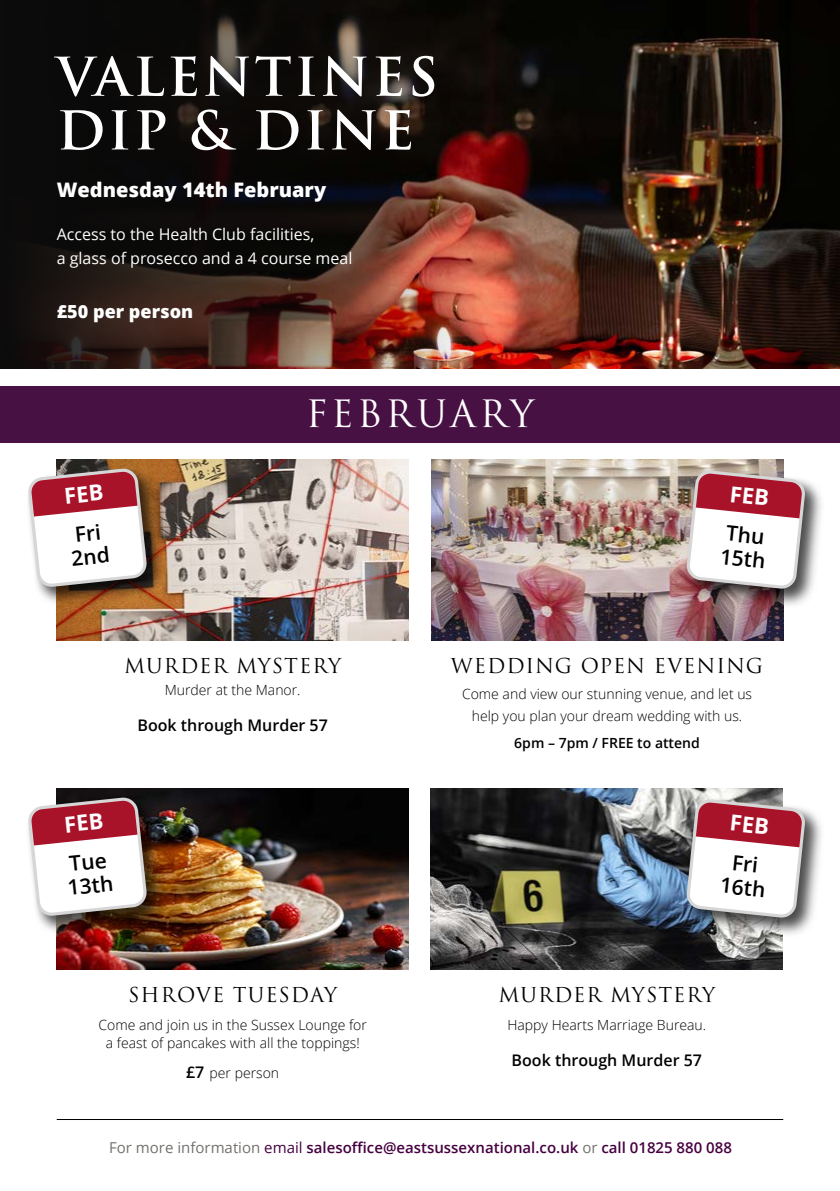
<style>
.page{position:relative;width:840px;height:1191px;background:#fff}
.page>*{position:absolute;margin:0;border:0;box-sizing:border-box;transform-origin:0 0}
.t1{font:700 52px/53.6px "Trajan Pro";letter-spacing:.05em;color:#fff}
.t2{font:36.6px "Trajan Pro";letter-spacing:.1em;color:#fff}
.t3{font:600 21px/23.6px "Open Sans";color:#000}
.t4{font:20px "Trajan Pro";letter-spacing:.05em;color:#000}
.t5{font:800 20px "Open Sans";color:#fff}
.t6{font:800 18px "Open Sans";color:#fff}
.t7{font:16px/24px "Open Sans";color:#fff}
.t8{font:600 16px "Open Sans";color:#000}
.t9{font:600 15px "Open Sans";color:#460040}
.t10{font:300 14px/22px "Open Sans";color:#000;text-align:center}
.t11{font:600 14px "Open Sans";color:#000}
.s1{font-weight:600;font-size:16px}
.s2{font-weight:400;color:#73716e}
.s3{font-weight:400}
</style>
<div class="page">
<img style="left:476px;top:0;width:363px;height:369px">
<img style="left:0;top:0;width:476px;height:369px">
<img style="left:430px;top:788px;width:352px;height:181px">
<img style="left:57px;top:788px;width:351px;height:181px">
<img style="left:431px;top:459px;width:351px;height:182px">
<img style="left:57px;top:459px;width:351px;height:182px">
<hr style="left:57px;top:1119px;width:725px;height:1px;background:#000">
<div style="left:0;top:386px;width:839px;height:56px;background:#481144"></div>
<div style="left:25px;top:794px;width:142px;height:142px;background:#000;opacity:.55"></div>
<div style="left:26px;top:795px;width:136px;height:136px;background:#000;opacity:.35"></div>
<div style="left:25px;top:465px;width:142px;height:142px;background:#000;opacity:.55"></div>
<div style="left:26px;top:466px;width:136px;height:136px;background:#000;opacity:.35"></div>
<div style="left:683px;top:467px;width:142px;height:142px;background:#000;opacity:.55"></div>
<div style="left:684px;top:468px;width:136px;height:136px;background:#000;opacity:.35"></div>
<div style="left:683px;top:796px;width:142px;height:142px;background:#000;opacity:.55"></div>
<div style="left:684px;top:797px;width:136px;height:136px;background:#000;opacity:.35"></div>
<svg style="left:29px;top:798px;width:117px;height:117px"></svg>
<svg style="left:29px;top:469px;width:117px;height:117px"></svg>
<svg style="left:683px;top:469px;width:124px;height:122px"></svg>
<svg style="left:683px;top:797px;width:124px;height:123px"></svg>
<h1 class="t1" style="left:57px;top:51px;width:382px">VALENTINES<br>DIP &amp; DINE</h1>
<h3 class="t5" style="left:57px;top:174px;width:271px">Wednesday 14th February</h3>
<p class="t7" style="left:57px;top:222px;width:297px">Access to the Health Club facilities,<br>a glass of prosecco and a 4 course meal</p>
<p class="t6" style="left:57px;top:297px;width:138px">£50 per person</p>
<h2 class="t2" style="left:305px;top:391px;width:230px">FEBRUARY</h2>
<h3 class="t3" style="left:68px;top:523px;width:40px;rotate:-6deg">Fri<br>2nd</h3>
<h3 class="t3" style="left:723px;top:520px;width:47px;rotate:6deg">Thu<br>15th</h3>
<h3 class="t4" style="left:124px;top:653px;width:218px">MURDER MYSTERY</h3>
<p class="t10" style="left:165px;top:678px;width:137px">Murder at the Manor.</p>
<p class="t8" style="left:137px;top:714px;width:192px">Book through Murder 57</p>
<h3 class="t3" style="left:64px;top:852px;width:47px;rotate:-6deg">Tue<br>13th</h3>
<h3 class="t4" style="left:128px;top:981px;width:210px">SHROVE TUESDAY</h3>
<p class="t10" style="left:98px;top:1015px;width:270px;line-height:18px">Come and join us in the Sussex Lounge for a feast of pancakes with all the toppings!</p>
<p class="t10" style="left:186px;top:1061px;width:94px"><span class="s1">£7</span> per person</p>
<h3 class="t4" style="left:450px;top:653px;width:313px">WEDDING OPEN EVENING</h3>
<p class="t10" style="left:462px;top:682px;width:291px">Come and view our stunning venue, and let us help you plan your dream wedding with us.</p>
<p class="t11" style="left:514px;top:734px;width:187px">6pm – 7pm / FREE to attend</p>
<h3 class="t3" style="left:723px;top:849px;width:47px;text-align:center;rotate:6deg">Fri<br>16th</h3>
<h3 class="t4" style="left:498px;top:981px;width:218px">MURDER MYSTERY</h3>
<p class="t10" style="left:507px;top:1013px;width:200px">Happy Hearts Marriage Bureau.</p>
<p class="t8" style="left:511px;top:1048px;width:192px">Book through Murder 57</p>
<p class="t9" style="left:109px;top:1137px;width:624px"><span class="s2">For more information</span> <span class="s3">email</span> salesoffice@eastsussexnational.co.uk <span class="s2">or</span> call 01825 880 088</p>
</div>
